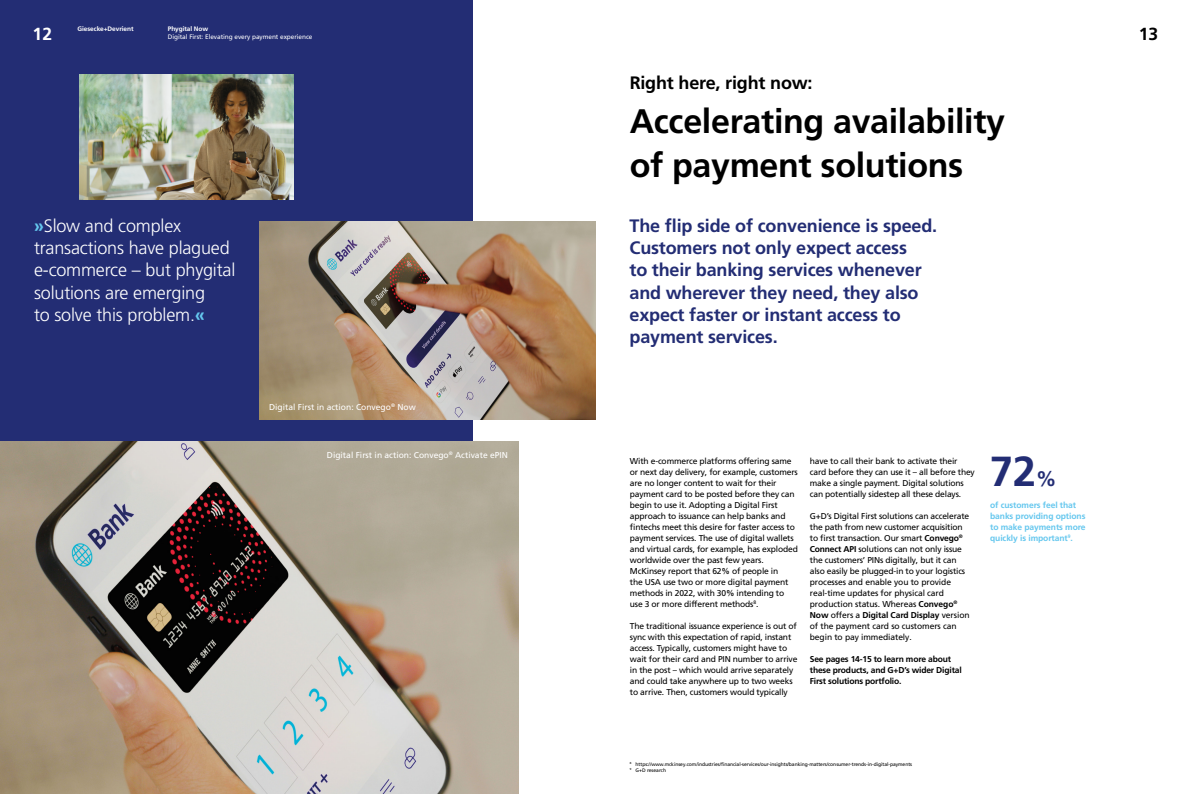
<style>
.page{position:relative;width:1191px;height:794px;background:#fff}
.page>*{position:absolute;margin:0;border:0;box-sizing:border-box;transform-origin:0 0}
.t1{font:700 42px "Frutiger LT Pro";color:#232d74}
.t2{font:700 34px/44px "Frutiger LT Pro";letter-spacing:-.01em;color:#000}
.t3{font:700 18px/22px "Frutiger LT Pro";letter-spacing:-.01em;color:#232d74}
.t4{font:300 18px/22px "Frutiger LT Pro";letter-spacing:-.01em;color:#fff}
.t5{font:700 18px "Frutiger LT Pro";letter-spacing:-.01em;color:#000}
.t6{font:700 17.5px "Frutiger LT Pro";color:#fff}
.t7{font:700 17.5px "Frutiger LT Pro";color:#000}
.t8{font:8.5px/11px "Frutiger LT Pro";letter-spacing:-.02em;color:#000}
.t9{font:700 8.5px/11px "Frutiger LT Pro";letter-spacing:-.02em;color:#000}
.t10{font:700 8.5px/11px "Frutiger LT Pro";letter-spacing:-.01em;color:#65c7ee}
.t11{font:8.5px "Frutiger LT Pro";color:#fff}
.t12{font:6.5px "Frutiger LT Pro";letter-spacing:-.01em;color:#fff}
.t13{font:700 6.5px "Frutiger LT Pro";letter-spacing:-.01em;color:#fff}
.t14{font:5px/6px "Frutiger LT Pro";letter-spacing:-.01em;color:#000}
.s1{font-weight:700;color:#65c7ee}
.s2{font-weight:700}
.s3{font-size:21px}
</style>
<div class="page">
<div style="left:0;top:0;width:473px;height:601px;background:#232d74"></div>
<img style="left:259px;top:221px;width:336px;height:198px">
<img style="left:0;top:441px;width:518px;height:353px">
<img style="left:80px;top:75px;width:213px;height:124px">
<p class="t13" style="left:78px;top:25px;width:57px">Giesecke+Devrient</p>
<p class="t13" style="left:168px;top:25px;width:42px">Phygital Now</p>
<p class="t12" style="left:168px;top:33px;width:146px">Digital First: Elevating every payment experience</p>
<h3 class="t6" style="left:33px;top:23px;width:21px">12</h3>
<h3 class="t7" style="left:1138px;top:23px;width:21px">13</h3>
<h3 class="t5" style="left:629px;top:72px;width:184px">Right here, right now:</h3>
<h3 class="t4" style="left:34px;top:215px;width:203px"><span class="s1">»</span>Slow and complex transactions have plagued e-commerce – but phygital solutions are emerging<br>to solve this problem.<span class="s1">«</span></h3>
<p class="t11" style="left:269px;top:401px;width:148px">Digital First in action: Convego<sup>®</sup> Now</p>
<p class="t11" style="left:327px;top:450px;width:183px">Digital First in action: Convego<sup>®</sup> Activate ePIN</p>
<h2 class="t2" style="left:629px;top:100px;width:377px">Accelerating availability of payment solutions</h2>
<h3 class="t3" style="left:629px;top:215px;width:309px">The flip side of convenience is speed.<br>Customers not only expect access<br>to their banking services whenever and wherever they need, they also expect faster or instant access to payment services.</h3>
<p class="t8" style="left:630px;top:455px;width:169px">With e-commerce platforms offering same or next day delivery, for example, customers are no longer content to wait for their payment card to be posted before they can begin to use it. Adopting a Digital First approach to issuance can help banks and fintechs meet this desire for faster access to payment services. The use of digital wallets and virtual cards, for example, has exploded worldwide over the past few years.<br>McKinsey report that 62% of people in<br>the USA use two or more digital payment methods in 2022, with 30% intending to use 3 or more different methods<sup>8</sup>.</p>
<p class="t8" style="left:630px;top:620px;width:169px">The traditional issuance experience is out of sync with this expectation of rapid, instant access. Typically, customers might have to wait for their card and PIN number to arrive in the post – which would arrive separately and could take anywhere up to two weeks to arrive. Then, customers would typically</p>
<p class="t8" style="left:810px;top:455px;width:166px">have to call their bank to activate their card before they can use it – all before they make a single payment. Digital solutions can potentially sidestep all these delays.</p>
<p class="t8" style="left:810px;top:510px;width:161px">G+D’s Digital First solutions can accelerate the path from new customer acquisition to first transaction. Our smart <span class="s2">Convego</span><sup>® </sup><span class="s2">Connect API</span> solutions can not only issue the customers’ PINs digitally, but it can also easily be plugged-in to your logistics processes and enable you to provide real-time updates for physical card production status. Whereas <span class="s2">Convego</span><sup>® </sup><span class="s2">Now</span> offers a <span class="s2">Digital Card Display</span> version of the payment card so customers can begin to pay immediately.</p>
<p class="t9" style="left:810px;top:653px;width:153px">See pages 14-15 to learn more about these products, and G+D’s wider Digital<br>First solutions portfolio.</p>
<h1 class="t1" style="left:989px;top:446px;width:68px">72<span class="s3">%</span></h1>
<p class="t10" style="left:990px;top:499px;width:97px">of customers feel that banks providing options to make payments more quickly is important<sup>9</sup>.</p>
<p class="t14" style="left:630px;top:761px;width:284px"><sup>8</sup> https://www.mckinsey.com/industries/financial-services/our-insights/banking-matters/consumer-trends-in-digital-payments<br><sup>9</sup> G+D research</p>
</div>
